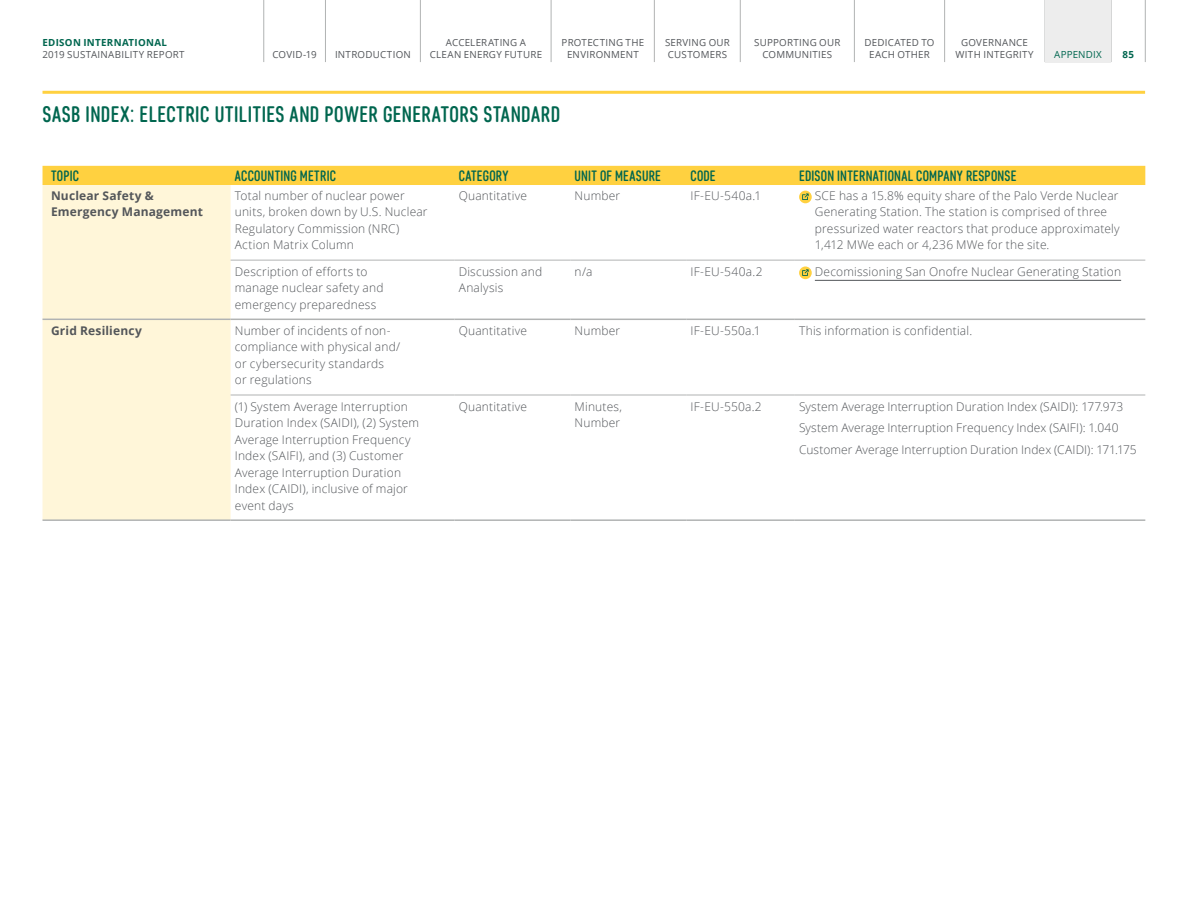
<style>
.page{position:relative;width:1188px;height:918px;background:#fff}
.page>*{position:absolute;margin:0;border:0;box-sizing:border-box;transform-origin:0 0}
.t1{font:500 22.5px "Core Sans DS47 Cn";letter-spacing:.025em;color:#00664f}
.Header_in_yellow_box{font:500 15px "Core Sans DS47 Cn";letter-spacing:.015em;color:#00664f}
.Appendix_table_bodyc{font:300 12px/16.5px "Open Sans";letter-spacing:.015em;color:#53565a}
.Topic_bodycopy_bold{font:700 12px/16.5px "Open Sans";letter-spacing:.015em;color:#53565a}
.t2{font:9.75px/12px "Open Sans";letter-spacing:.025em;color:#53565a;text-align:center}
.t3{font:700 9.75px "Open Sans";letter-spacing:.03em;color:#00664f}
.t4{font:9.75px "Open Sans";letter-spacing:.02em;color:#00664f}
</style>
<div class="page">
<hr style="left:43px;top:91px;width:1102px;height:3px;background:#ffd140">
<div style="left:43px;top:166px;width:1102px;height:19px;background:#ffd140"></div>
<div style="left:43px;top:185px;width:188px;height:334px;background:#fff6d9"></div>
<hr style="left:231px;top:260px;width:224px;height:1px;background:#b1b3b3">
<hr style="left:455px;top:260px;width:115px;height:1px;background:#b1b3b3">
<hr style="left:570px;top:260px;width:116px;height:1px;background:#b1b3b3">
<hr style="left:686px;top:260px;width:109px;height:1px;background:#b1b3b3">
<hr style="left:795px;top:260px;width:350px;height:1px;background:#b1b3b3">
<hr style="left:231px;top:395px;width:224px;height:1px;background:#b1b3b3">
<hr style="left:455px;top:395px;width:115px;height:1px;background:#b1b3b3">
<hr style="left:570px;top:395px;width:116px;height:1px;background:#b1b3b3">
<hr style="left:686px;top:395px;width:109px;height:1px;background:#b1b3b3">
<hr style="left:795px;top:395px;width:350px;height:1px;background:#b1b3b3">
<hr style="left:43px;top:319px;width:188px;height:1px;background:#b1b3b3">
<hr style="left:231px;top:319px;width:224px;height:1px;background:#b1b3b3">
<hr style="left:455px;top:319px;width:115px;height:1px;background:#b1b3b3">
<hr style="left:570px;top:319px;width:116px;height:1px;background:#b1b3b3">
<hr style="left:686px;top:319px;width:109px;height:1px;background:#b1b3b3">
<hr style="left:795px;top:319px;width:350px;height:1px;background:#b1b3b3">
<hr style="left:43px;top:519px;width:188px;height:2px;background:#b1b3b3">
<hr style="left:231px;top:519px;width:224px;height:2px;background:#b1b3b3">
<hr style="left:455px;top:519px;width:115px;height:2px;background:#b1b3b3">
<hr style="left:570px;top:519px;width:116px;height:2px;background:#b1b3b3">
<hr style="left:686px;top:519px;width:109px;height:2px;background:#b1b3b3">
<hr style="left:795px;top:519px;width:350px;height:2px;background:#b1b3b3">
<div style="left:799px;top:191px;width:13px;height:12px;background:#ffd140;border-radius:50%"></div>
<svg style="left:802px;top:193px;width:7px;height:7px"></svg>
<hr style="left:815px;top:280px;width:306px;height:1px;background:#53565a">
<div style="left:799px;top:267px;width:13px;height:12px;background:#ffd140;border-radius:50%"></div>
<svg style="left:802px;top:269px;width:7px;height:7px"></svg>
<hr style="left:1145px;top:0;width:1px;height:62px;background:#b1b3b3">
<hr style="left:654px;top:0;width:1px;height:62px;background:#b1b3b3">
<hr style="left:740px;top:0;width:1px;height:62px;background:#b1b3b3">
<hr style="left:854px;top:0;width:1px;height:62px;background:#b1b3b3">
<hr style="left:944px;top:0;width:1px;height:62px;background:#b1b3b3">
<hr style="left:551px;top:0;width:1px;height:62px;background:#b1b3b3">
<hr style="left:325px;top:0;width:1px;height:62px;background:#b1b3b3">
<hr style="left:264px;top:0;width:1px;height:62px;background:#b1b3b3">
<hr style="left:420px;top:0;width:1px;height:62px;background:#b1b3b3">
<hr style="left:1111px;top:0;width:1px;height:62px;background:#b1b3b3">
<div style="left:1045px;top:0;width:66px;height:62px;background:#ededed"></div>
<p class="t3" style="left:43px;top:36px;width:126px">EDISON INTERNATIONAL</p>
<p class="t2" style="left:43px;top:49px;width:144px">2019 SUSTAINABILITY REPORT</p>
<p class="t2" style="left:446px;top:37px;width:82px">ACCELERATING A</p>
<p class="t2" style="left:272px;top:49px;width:46px">COVID-19</p>
<p class="t2" style="left:335px;top:49px;width:77px">INTRODUCTION</p>
<p class="t2" style="left:430px;top:49px;width:114px">CLEAN ENERGY FUTURE</p>
<p class="t2" style="left:562px;top:37px;width:84px">PROTECTING THE<br>ENVIRONMENT</p>
<p class="t2" style="left:665px;top:37px;width:67px;text-align:left">SERVING OUR<br>CUSTOMERS</p>
<p class="t2" style="left:754px;top:37px;width:88px">SUPPORTING OUR<br>COMMUNITIES</p>
<p class="t2" style="left:956px;top:37px;width:80px">GOVERNANCE<br>WITH INTEGRITY</p>
<p class="t2" style="left:865px;top:37px;width:71px">DEDICATED TO<br>EACH OTHER</p>
<p class="t4" style="left:1054px;top:48px;width:49px">APPENDIX</p>
<p class="t3" style="left:1123px;top:48px;width:13px">85</p>
<h1 class="t1" style="left:43px;top:101px;width:519px">SASB INDEX: ELECTRIC UTILITIES AND POWER GENERATORS STANDARD</h1>
<p class="Header_in_yellow_box" style="left:51px;top:166px;width:29px">TOPIC</p>
<p class="Header_in_yellow_box" style="left:235px;top:166px;width:103px">ACCOUNTING METRIC</p>
<p class="Header_in_yellow_box" style="left:459px;top:166px;width:51px">CATEGORY</p>
<p class="Header_in_yellow_box" style="left:575px;top:166px;width:88px">UNIT OF MEASURE</p>
<p class="Header_in_yellow_box" style="left:690px;top:166px;width:27px">CODE</p>
<p class="Header_in_yellow_box" style="left:799px;top:166px;width:219px">EDISON INTERNATIONAL COMPANY RESPONSE</p>
<p class="Topic_bodycopy_bold" style="left:51px;top:187px;width:153px">Nuclear Safety &amp;<br>Emergency Management</p>
<p class="Appendix_table_bodyc" style="left:235px;top:187px;width:194px">Total number of nuclear power units, broken down by U.S. Nuclear<br>Regulatory Commission (NRC)<br>Action Matrix Column</p>
<p class="Appendix_table_bodyc" style="left:459px;top:187px;width:70px">Quantitative</p>
<p class="Appendix_table_bodyc" style="left:575px;top:187px;width:47px">Number</p>
<p class="Appendix_table_bodyc" style="left:690px;top:187px;width:72px">IF-EU-540a.1</p>
<p class="Appendix_table_bodyc" style="left:815px;top:187px;width:306px">SCE has a 15.8% equity share of the Palo Verde Nuclear Generating Station. The station is comprised of three pressurized water reactors that produce approximately 1,412 MWe each or 4,236 MWe for the site.</p>
<p class="Appendix_table_bodyc" style="left:235px;top:263px;width:150px">Description of efforts to manage nuclear safety and emergency preparedness</p>
<p class="Appendix_table_bodyc" style="left:459px;top:263px;width:85px">Discussion and<br>Analysis</p>
<p class="Appendix_table_bodyc" style="left:575px;top:263px;width:19px">n/a</p>
<p class="Appendix_table_bodyc" style="left:690px;top:263px;width:74px">IF-EU-540a.2</p>
<p class="Appendix_table_bodyc" style="left:815px;top:263px;width:308px">Decomissioning San Onofre Nuclear Generating Station</p>
<p class="Topic_bodycopy_bold" style="left:51px;top:322px;width:93px">Grid Resiliency</p>
<p class="Appendix_table_bodyc" style="left:235px;top:322px;width:167px">Number of incidents of non&shy;compliance with physical and/ or cybersecurity standards<br>or regulations</p>
<p class="Appendix_table_bodyc" style="left:459px;top:322px;width:70px">Quantitative</p>
<p class="Appendix_table_bodyc" style="left:575px;top:322px;width:47px">Number</p>
<p class="Appendix_table_bodyc" style="left:690px;top:322px;width:72px">IF-EU-550a.1</p>
<p class="Appendix_table_bodyc" style="left:799px;top:322px;width:175px">This information is confidential.</p>
<p class="Appendix_table_bodyc" style="left:235px;top:398px;width:186px">(1) System Average Interruption<br>Duration Index (SAIDI), (2) System<br>Average Interruption Frequency<br>Index (SAIFI), and (3) Customer<br>Average Interruption Duration<br>Index (CAIDI), inclusive of major event days</p>
<p class="Appendix_table_bodyc" style="left:459px;top:398px;width:70px">Quantitative</p>
<p class="Appendix_table_bodyc" style="left:575px;top:398px;width:49px">Minutes,<br>Number</p>
<p class="Appendix_table_bodyc" style="left:690px;top:398px;width:73px">IF-EU-550a.2</p>
<p class="Appendix_table_bodyc" style="left:799px;top:398px;width:326px">System Average Interruption Duration Index (SAIDI): 177.973</p>
<p class="Appendix_table_bodyc" style="left:799px;top:419px;width:321px">System Average Interruption Frequency Index (SAIFI): 1.040</p>
<p class="Appendix_table_bodyc" style="left:799px;top:441px;width:339px">Customer Average Interruption Duration Index (CAIDI): 171.175</p>
</div>
